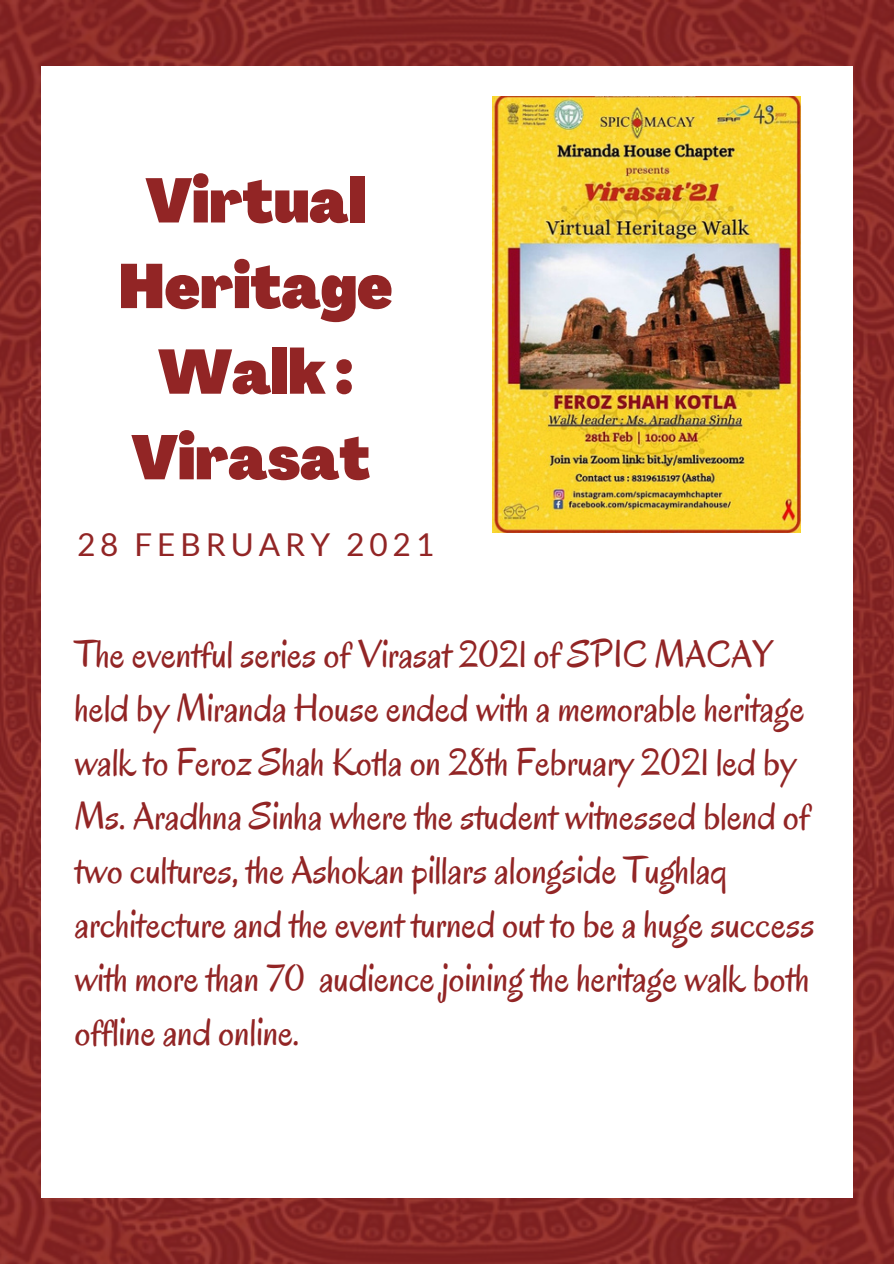
<style>
.page{position:relative;width:894px;height:1264px;background:#fff}
.page>*{position:absolute;margin:0;border:0;box-sizing:border-box;transform-origin:0 0}
.t1{font:900 condensed 61.5px/85.5px "Agrandir";color:#922525;text-align:center}
.t2{font:39px/54px "Oregano";color:#922525}
.t3{font:31.5px "Lato";letter-spacing:.155em;color:#922525}
</style>
<div class="page">
<img style="left:0;top:0;width:893px;height:1263px">
<div style="left:41px;top:67px;width:811px;height:1130px;background:#fff"></div>
<img style="left:492px;top:96px;width:308px;height:436px">
<h1 class="t1" style="left:118px;top:164px;width:275px">Virtual<br>Heritage<br>Walk:<br>Virasat</h1>
<p class="t3" style="left:77px;top:524px;width:358px">28 FEBRUARY 2021</p>
<p class="t2" style="left:75px;top:627px;width:741px">The eventful series of Virasat 2021 of SPIC MACAY held by Miranda House ended with a memorable heritage walk to Feroz Shah Kotla on 28th February 2021 led by Ms. Aradhna Sinha where the student witnessed blend of two cultures, the Ashokan pillars alongside Tughlaq architecture and the event turned out to be a huge success with more than 70 audience joining the heritage walk both offline and online.</p>
</div>
